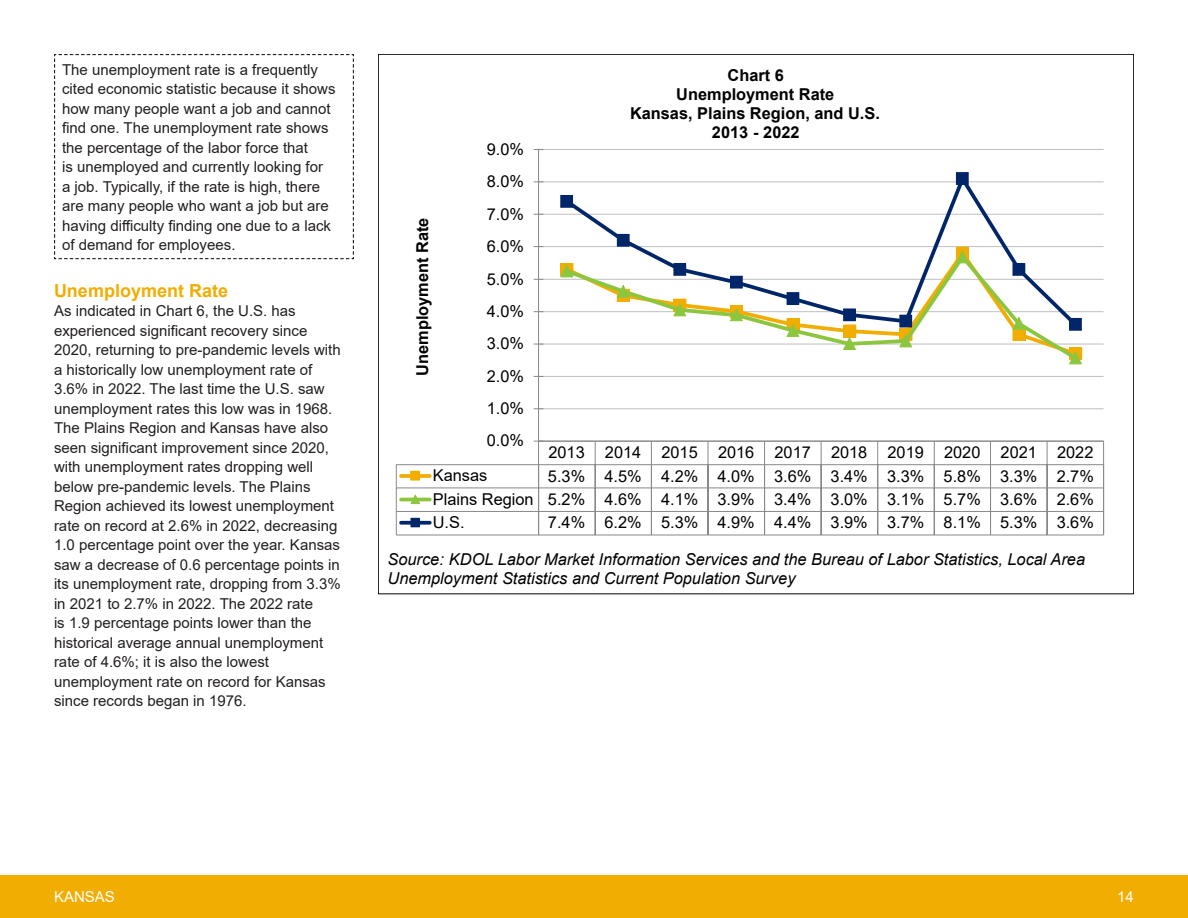
<style>
.page{position:relative;width:1188px;height:918px;background:#fff}
.page>*{position:absolute;margin:0;border:0;box-sizing:border-box;transform-origin:0 0}
._5__Sub-heading{font:700 18px "Arial";color:#f1ad02}
.t1{font:16.35px/23.2px "Arial";color:#000;text-align:justify}
.t2{font:italic 16.35px/18.9px "Arial";color:#000}
.t3{font:700 16.35px/18.9px "Arial";color:#000;text-align:center}
.t4{font:15px/19.5px "Arial";color:#231f20}
.t5{font:15px "Arial";color:#fff}
</style>
<div class="page">
<div style="left:0;top:876px;width:1188px;height:42px;background:#f1ad02"></div>
<svg style="left:54px;top:54px;width:300px;height:206px"></svg>
<hr style="left:539px;top:408px;width:565px;height:1px;background:#bfbfbf">
<hr style="left:539px;top:376px;width:565px;height:1px;background:#bfbfbf">
<hr style="left:539px;top:344px;width:565px;height:1px;background:#bfbfbf">
<hr style="left:539px;top:311px;width:565px;height:1px;background:#bfbfbf">
<hr style="left:539px;top:279px;width:565px;height:1px;background:#bfbfbf">
<hr style="left:539px;top:246px;width:565px;height:1px;background:#bfbfbf">
<hr style="left:539px;top:214px;width:565px;height:1px;background:#bfbfbf">
<hr style="left:539px;top:181px;width:565px;height:1px;background:#bfbfbf">
<hr style="left:539px;top:149px;width:565px;height:1px;background:#bfbfbf">
<hr style="left:538px;top:149px;width:1px;height:292px;background:#898989">
<hr style="left:539px;top:441px;width:565px;height:1px;background:#898989">
<hr style="left:396px;top:464px;width:708px;height:1px;background:#898989">
<svg style="left:401px;top:474px;width:29px;height:4px"></svg>
<div style="left:411px;top:471px;width:9px;height:9px;background:#f1ad02"></div>
<div style="left:410px;top:471px;width:10px;height:9px;border:1px solid #f1ad02"></div>
<hr style="left:396px;top:488px;width:708px;height:1px;background:#898989">
<hr style="left:401px;top:498px;width:29px;height:3px;background:#8cc63f">
<svg style="left:410px;top:494px;width:11px;height:10px"></svg>
<hr style="left:396px;top:511px;width:708px;height:1px;background:#898989">
<svg style="left:396px;top:465px;width:1px;height:70px"></svg>
<hr style="left:396px;top:535px;width:708px;height:1px;background:#898989">
<svg style="left:534px;top:441px;width:9px;height:94px"></svg>
<svg style="left:595px;top:442px;width:1px;height:93px"></svg>
<svg style="left:651px;top:442px;width:1px;height:93px"></svg>
<svg style="left:708px;top:442px;width:1px;height:93px"></svg>
<svg style="left:764px;top:442px;width:1px;height:93px"></svg>
<svg style="left:821px;top:442px;width:1px;height:93px"></svg>
<svg style="left:877px;top:442px;width:1px;height:93px"></svg>
<svg style="left:934px;top:442px;width:1px;height:93px"></svg>
<svg style="left:990px;top:442px;width:1px;height:93px"></svg>
<svg style="left:1047px;top:442px;width:1px;height:93px"></svg>
<svg style="left:1103px;top:442px;width:1px;height:93px"></svg>
<svg style="left:401px;top:521px;width:29px;height:4px"></svg>
<svg style="left:410px;top:517px;width:11px;height:11px"></svg>
<div style="left:560px;top:263px;width:13px;height:13px;border:1px solid #f1ad02"></div>
<div style="left:1069px;top:347px;width:13px;height:13px;border:1px solid #f1ad02"></div>
<svg style="left:562px;top:330px;width:518px;height:26px"></svg>
<svg style="left:560px;top:264px;width:2px;height:14px"></svg>
<svg style="left:786px;top:330px;width:14px;height:7px"></svg>
<svg style="left:842px;top:337px;width:15px;height:13px"></svg>
<svg style="left:899px;top:334px;width:14px;height:14px"></svg>
<svg style="left:1068px;top:351px;width:15px;height:14px"></svg>
<svg style="left:562px;top:181px;width:519px;height:149px"></svg>
<svg style="left:560px;top:194px;width:14px;height:14px"></svg>
<svg style="left:616px;top:233px;width:14px;height:14px"></svg>
<svg style="left:673px;top:262px;width:14px;height:14px"></svg>
<svg style="left:729px;top:275px;width:14px;height:14px"></svg>
<svg style="left:786px;top:292px;width:14px;height:13px"></svg>
<svg style="left:843px;top:308px;width:13px;height:14px"></svg>
<svg style="left:899px;top:314px;width:14px;height:14px"></svg>
<svg style="left:955px;top:172px;width:14px;height:13px"></svg>
<svg style="left:1012px;top:262px;width:14px;height:14px"></svg>
<svg style="left:1069px;top:317px;width:13px;height:14px"></svg>
<p class="t4" style="left:62px;top:60px;width:275px">The unemployment rate is a frequently cited economic statistic because it shows how many people want a job and cannot find one. The unemployment rate shows the percentage of the labor force that<br>is unemployed and currently looking for<br>a job. Typically, if the rate is high, there are many people who want a job but are having difficulty finding one due to a lack of demand for employees.</p>
<p class="_5__Sub-heading" style="left:54px;top:278px;width:176px">Unemployment Rate</p>
<p class="t4" style="left:54px;top:301px;width:288px">As indicated in Chart 6, the U.S. has experienced significant recovery since 2020, returning to pre-pandemic levels with a historically low unemployment rate of 3.6% in 2022. The last time the U.S. saw unemployment rates this low was in 1968.<br>The Plains Region and Kansas have also seen significant improvement since 2020, with unemployment rates dropping well below pre-pandemic levels. The Plains Region achieved its lowest unemployment rate on record at 2.6% in 2022, decreasing 1.0 percentage point over the year. Kansas saw a decrease of 0.6 percentage points in its unemployment rate, dropping from 3.3% in 2021 to 2.7% in 2022. The 2022 rate<br>is 1.9 percentage points lower than the historical average annual unemployment rate of 4.6%; it is also the lowest unemployment rate on record for Kansas since records began in 1976.</p>
<p class="t3" style="left:413px;top:376px;width:160px;rotate:-90deg">Unemployment Rate</p>
<p class="t1" style="left:487px;top:138px;width:39px">9.0%</p>
<p class="t1" style="left:487px;top:170px;width:39px">8.0%</p>
<p class="t1" style="left:487px;top:202px;width:39px">7.0%</p>
<p class="t1" style="left:487px;top:235px;width:39px">6.0%</p>
<p class="t1" style="left:487px;top:267px;width:39px">5.0%</p>
<p class="t1" style="left:487px;top:299px;width:39px">4.0%</p>
<p class="t1" style="left:487px;top:332px;width:39px">3.0%</p>
<p class="t1" style="left:487px;top:364px;width:39px">2.0%</p>
<p class="t1" style="left:487px;top:397px;width:39px">1.0%</p>
<p class="t1" style="left:487px;top:429px;width:39px">0.0%</p>
<p class="t3" style="left:630px;top:66px;width:251px">Chart 6<br>Unemployment Rate<br>Kansas, Plains Region, and U.S.<br>2013 - 2022</p>
<p class="t1" style="left:548px;top:441px;width:547px">2013 2014 2015 2016 2017 2018 2019 2020 2021 2022</p>
<p class="t1" style="left:433px;top:464px;width:56px">Kansas</p>
<p class="t1" style="left:433px;top:464px;width:663px;text-indent:115px">5.3% 4.5% 4.2% 4.0% 3.6% 3.4% 3.3% 5.8% 3.3% 2.7% Plains Region 5.2% 4.6% 4.1% 3.9% 3.4% 3.0% 3.1% 5.7% 3.6% 2.6% U.S.</p>
<p class="t1" style="left:548px;top:511px;width:547px">7.4% 6.2% 5.3% 4.9% 4.4% 3.9% 3.7% 8.1% 5.3% 3.6%</p>
<p class="t2" style="left:388px;top:550px;width:699px">Source: KDOL Labor Market Information Services and the Bureau of Labor Statistics, Local Area<br>Unemployment Statistics and Current Population Survey</p>
<p class="t5" style="left:54px;top:887px;width:62px">KANSAS</p>
<p class="t5" style="left:1117px;top:887px;width:18px">14</p>
</div>
